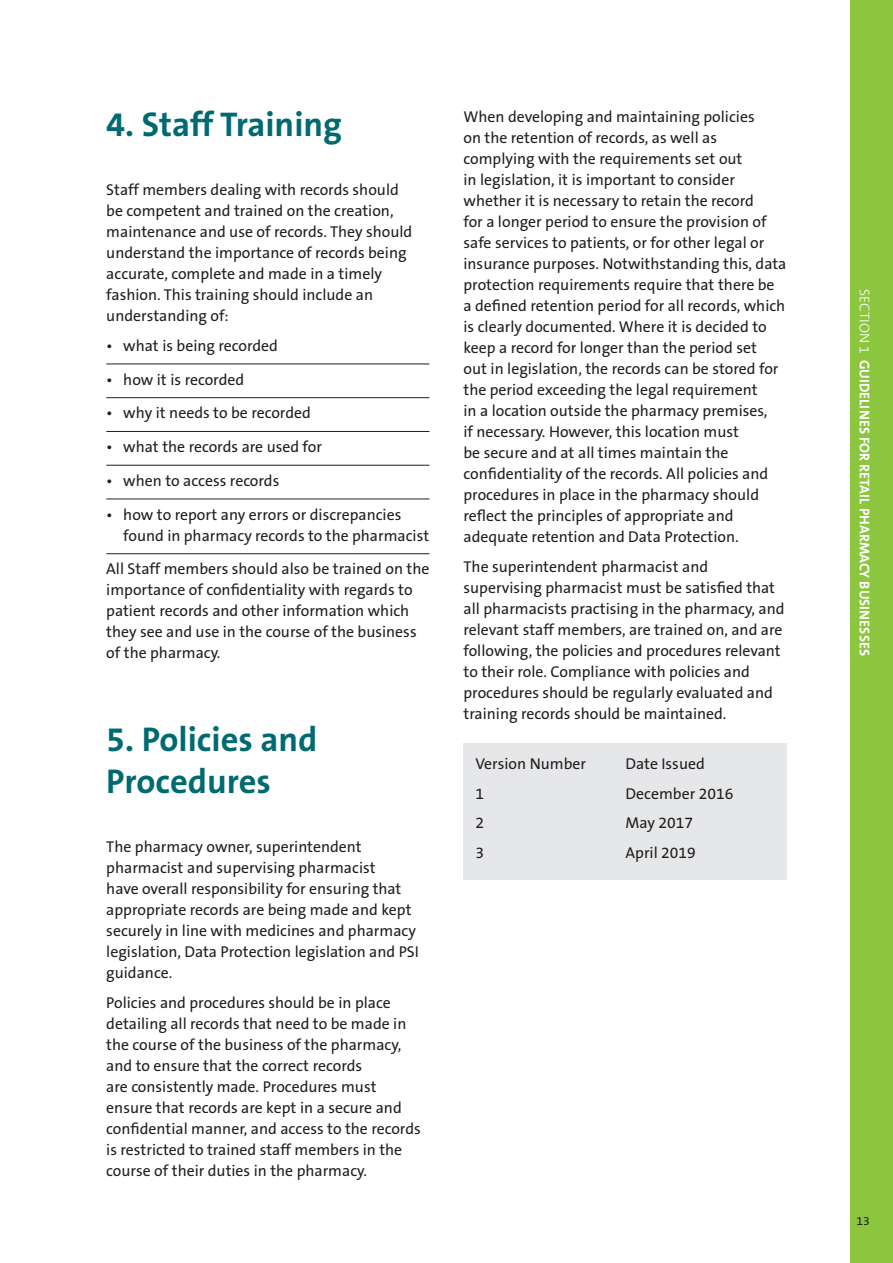
<style>
.page{position:relative;width:893px;height:1263px;background:#fff}
.page>*{position:absolute;margin:0;border:0;box-sizing:border-box;transform-origin:0 0}
._01__HEAD_1{font:700 34.5px/42px "The Sans B7";color:#006a71}
._01__BODY_TEXT{font:15.75px/21px "The Sans B5 Plain";color:#231f20}
._01__BULLETS{font:15.75px/21px "The Sans B5 Plain";color:#231f20}
.t1{font:700 14.1px "The Sans B7";color:#fff}
.t2{font:12px "The Sans B5 Plain";color:#231f20}
.s1{font-family:"The Sans B3";font-weight:300}
</style>
<div class="page">
<div style="left:850px;top:0;width:43px;height:1263px;background:#8bc63e"></div>
<div style="left:463px;top:744px;width:324px;height:136px;background:#e6e7e9"></div>
<hr style="left:106px;top:364px;width:323px;height:1px;background:#231f20">
<hr style="left:106px;top:397px;width:323px;height:1px;background:#231f20">
<hr style="left:106px;top:431px;width:323px;height:1px;background:#231f20">
<hr style="left:106px;top:465px;width:323px;height:1px;background:#231f20">
<hr style="left:106px;top:499px;width:323px;height:1px;background:#231f20">
<hr style="left:106px;top:553px;width:323px;height:1px;background:#231f20">
<p class="_01__HEAD_1" style="left:106px;top:104px;width:237px">4. Staff Training</p>
<p class="_01__BODY_TEXT" style="left:106px;top:180px;width:308px">Staff members dealing with records should be competent and trained on the creation, maintenance and use of records. They should understand the importance of records being accurate, complete and made in a timely fashion. This training should include an understanding of:</p>
<p class="_01__BULLETS" style="left:106px;top:336px;width:173px">• what is being recorded</p>
<p class="_01__BULLETS" style="left:106px;top:369px;width:139px">• how it is recorded</p>
<p class="_01__BULLETS" style="left:106px;top:403px;width:206px">• why it needs to be recorded</p>
<p class="_01__BULLETS" style="left:106px;top:437px;width:217px">• what the records are used for</p>
<p class="_01__BULLETS" style="left:106px;top:471px;width:175px">• when to access records</p>
<p class="_01__BULLETS" style="left:123px;top:504px;width:307px;text-indent:-17px">• how to report any errors or discrepancies found in pharmacy records to the pharmacist</p>
<p class="_01__BODY_TEXT" style="left:106px;top:559px;width:325px">All Staff members should also be trained on the importance of confidentiality with regards to patient records and other information which they see and use in the course of the business of the pharmacy.</p>
<p class="_01__HEAD_1" style="left:106px;top:719px;width:213px">5. Policies and<br>Procedures</p>
<p class="_01__BODY_TEXT" style="left:106px;top:837px;width:314px">The pharmacy owner, superintendent pharmacist and supervising pharmacist<br>have overall responsibility for ensuring that appropriate records are being made and kept securely in line with medicines and pharmacy legislation, Data Protection legislation and PSI guidance.</p>
<p class="_01__BODY_TEXT" style="left:106px;top:992px;width:316px">Policies and procedures should be in place detailing all records that need to be made in the course of the business of the pharmacy, and to ensure that the correct records<br>are consistently made. Procedures must ensure that records are kept in a secure and confidential manner, and access to the records is restricted to trained staff members in the course of their duties in the pharmacy.</p>
<p class="_01__BODY_TEXT" style="left:463px;top:107px;width:324px">When developing and maintaining policies<br>on the retention of records, as well as complying with the requirements set out<br>in legislation, it is important to consider whether it is necessary to retain the record<br>for a longer period to ensure the provision of safe services to patients, or for other legal or insurance purposes. Notwithstanding this, data protection requirements require that there be a defined retention period for all records, which is clearly documented. Where it is decided to keep a record for longer than the period set<br>out in legislation, the records can be stored for the period exceeding the legal requirement<br>in a location outside the pharmacy premises,<br>if necessary. However, this location must<br>be secure and at all times maintain the confidentiality of the records. All policies and procedures in place in the pharmacy should reflect the principles of appropriate and adequate retention and Data Protection.</p>
<p class="_01__BODY_TEXT" style="left:463px;top:556px;width:323px">The superintendent pharmacist and supervising pharmacist must be satisfied that all pharmacists practising in the pharmacy, and relevant staff members, are trained on, and are following, the policies and procedures relevant to their role. Compliance with policies and procedures should be regularly evaluated and training records should be maintained.</p>
<p class="_01__BODY_TEXT" style="left:475px;top:754px;width:112px">Version Number</p>
<p class="_01__BODY_TEXT" style="left:625px;top:754px;width:81px">Date Issued</p>
<p class="_01__BODY_TEXT" style="left:475px;top:783px;width:10px">1</p>
<p class="_01__BODY_TEXT" style="left:625px;top:783px;width:109px">December 2016</p>
<p class="_01__BODY_TEXT" style="left:475px;top:813px;width:10px">2</p>
<p class="_01__BODY_TEXT" style="left:625px;top:813px;width:69px">May 2017</p>
<p class="_01__BODY_TEXT" style="left:475px;top:842px;width:10px">3</p>
<p class="_01__BODY_TEXT" style="left:625px;top:842px;width:72px">April 2019</p>
<p class="t1" style="left:872px;top:289px;width:368px;rotate:90deg"><span class="s1">SECTION 1</span> GUIDELINES FOR RETAIL PHARMACY BUSINESSES</p>
<p class="t2" style="left:857px;top:1214px;width:15px">13</p>
</div>
